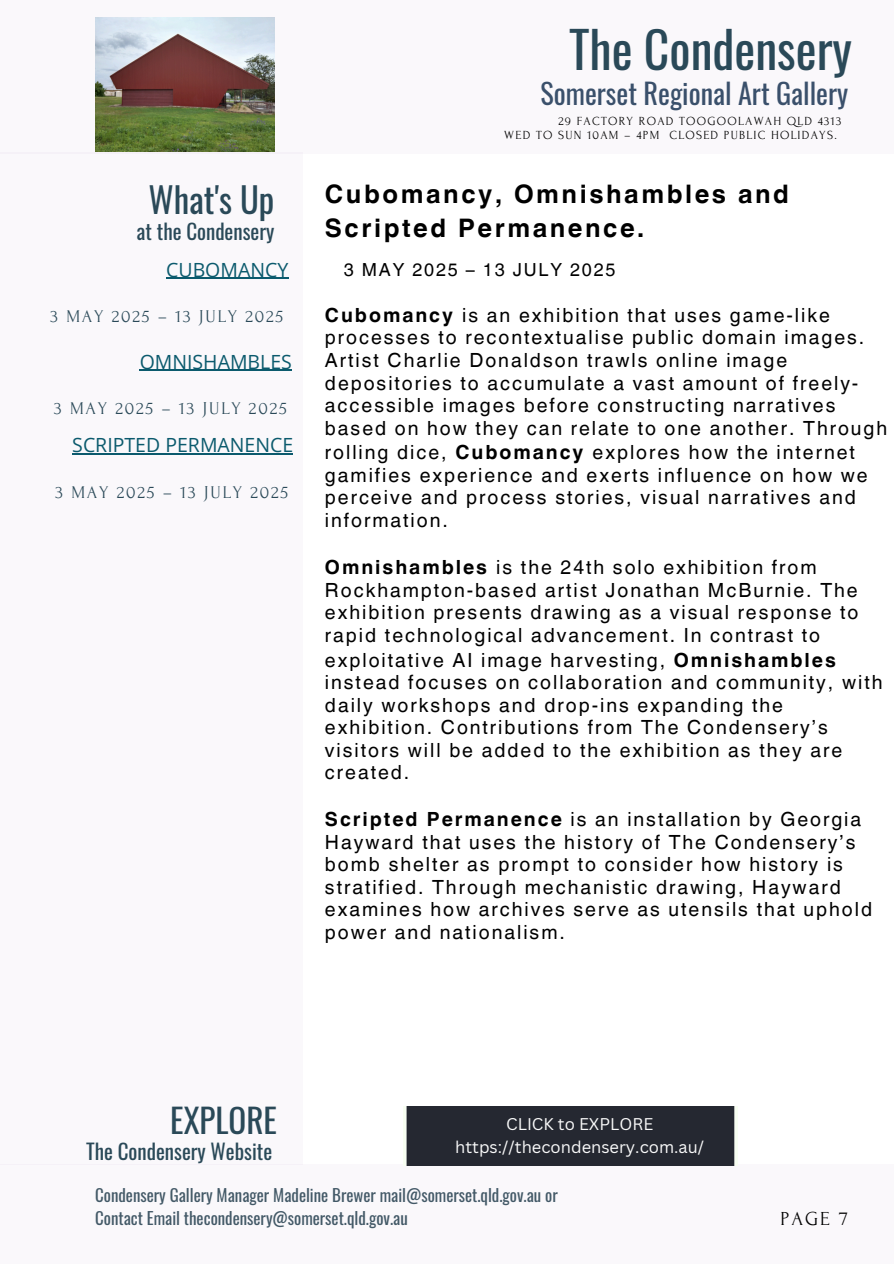
<style>
.page{position:relative;width:894px;height:1264px;background:#fff}
.page>*{position:absolute;margin:0;border:0;box-sizing:border-box;transform-origin:0 0}
.t1{font:49.65px "Oswald";color:#2a4958}
.t2{font:34.65px "Oswald";color:#2a4958}
.t3{font:33px "Oswald";color:#2a4958}
.t4{font:28.2px "Oswald";color:#3a506b}
.t5{font:700 25.5px/33.8px "Helvetica World";letter-spacing:.1em;color:#000}
.t6{font:21px "Oswald";color:#2a4958}
.t7{font:19.8px "Forum";color:#000}
.t8{font:19.5px/22.5px "Helvetica World";letter-spacing:.1em;color:#000}
.t9{font:19.5px "Open Sans";color:#0b5a6d}
.t10{font:18px "Helvetica World";letter-spacing:.1em;color:#000}
.t11{font:17.85px "Forum";letter-spacing:.1em;color:#2a4958}
.t12{font:16.8px "Oswald";color:#435967}
.t13{font:16.5px/22.5px "Canva Sans";color:#fafafa;text-align:center}
.t14{font:12.3px "Forum";letter-spacing:.1em;color:#000}
.s1{font-weight:700}
</style>
<div class="page">
<div style="left:0;top:152px;width:303px;height:1012px;background:#faf8fb"></div>
<div style="left:0;top:1164px;width:893px;height:99px;background:#faf8fb"></div>
<div style="left:0;top:0;width:893px;height:153px;background:#faf8fb"></div>
<img style="left:95px;top:18px;width:179px;height:134px">
<div style="left:403px;top:1106px;width:334px;height:59px;background:#252831"></div>
<hr style="left:72px;top:453px;width:221px;height:1px;background:#0b5a6d">
<hr style="left:140px;top:370px;width:152px;height:1px;background:#0b5a6d">
<hr style="left:166px;top:278px;width:122px;height:1px;background:#0b5a6d">
<p class="t2" style="left:148px;top:172px;width:127px">What's Up</p>
<p class="t6" style="left:137px;top:215px;width:139px">at the Condensery</p>
<p class="t1" style="left:569px;top:10px;width:284px">The Condensery</p>
<p class="t14" style="left:558px;top:115px;width:284px">29 FACTORY ROAD TOOGOOLAWAH QLD 4313</p>
<h5 class="t14" style="left:504px;top:129px;width:334px">WED TO SUN 10AM – 4PM CLOSED PUBLIC HOLIDAYS.</h5>
<h4 class="t4" style="left:540px;top:71px;width:309px">Somerset Regional Art Gallery</h4>
<h5 class="t5" style="left:325px;top:174px;width:465px">Cubomancy, Omnishambles and<br>Scripted Permanence.</h5>
<p class="t9" style="left:166px;top:256px;width:124px">CUBOMANCY</p>
<p class="t10" style="left:344px;top:259px;width:273px">3 MAY 2025 – 13 JULY 2025</p>
<p class="t11" style="left:51px;top:307px;width:234px">3 MAY 2025 – 13 JULY 2025</p>
<h6 class="t8" style="left:325px;top:304px;width:563px"><span class="s1">Cubomancy</span> is an exhibition that uses game-like processes to recontextualise public domain images.<br>Artist Charlie Donaldson trawls online image depositories to accumulate a vast amount of freely&shy;accessible images before constructing narratives based on how they can relate to one another. Through</h6>
<h6 class="t8" style="left:325px;top:441px;width:544px">rolling dice, <span class="s1">Cubomancy</span> explores how the internet gamifies experience and exerts influence on how we perceive and process stories, visual narratives and information.</h6>
<p class="t8" style="left:325px;top:556px;width:535px"><span class="s1">Omnishambles</span> is the 24th solo exhibition from Rockhampton-based artist Jonathan McBurnie. The exhibition presents drawing as a visual response to rapid technological advancement. In contrast to</p>
<p class="t8" style="left:325px;top:648px;width:559px">exploitative AI image harvesting, <span class="s1">Omnishambles </span>instead focuses on collaboration and community, with daily workshops and drop-ins expanding the exhibition. Contributions from The Condensery’s visitors will be added to the exhibition as they are created.</p>
<p class="t8" style="left:325px;top:808px;width:548px"><span class="s1">Scripted Permanence</span> is an installation by Georgia Hayward that uses the history of The Condensery’s bomb shelter as prompt to consider how history is stratified. Through mechanistic drawing, Hayward examines how archives serve as utensils that uphold power and nationalism.</p>
<h5 class="t9" style="left:140px;top:348px;width:154px">OMNISHAMBLES</h5>
<h5 class="t11" style="left:54px;top:399px;width:234px">3 MAY 2025 – 13 JULY 2025</h5>
<h2 class="t9" style="left:72px;top:431px;width:222px">SCRIPTED PERMANENCE</h2>
<h6 class="t11" style="left:56px;top:482px;width:234px">3 MAY 2025 – 13 JULY 2025</h6>
<h6 class="t3" style="left:170px;top:1094px;width:108px">EXPLORE</h6>
<h6 class="t6" style="left:86px;top:1134px;width:187px">The Condensery Website</h6>
<h4 class="t13" style="left:455px;top:1112px;width:250px">CLICK to EXPLORE https://thecondensery.com.au/</h4>
<h6 class="t12" style="left:95px;top:1181px;width:464px">Condensery Gallery Manager Madeline Brewer mail@somerset.qld.gov.au or</h6>
<h1 class="t12" style="left:95px;top:1205px;width:314px">Contact Email thecondensery@somerset.qld.gov.au</h1>
<h3 class="t7" style="left:780px;top:1208px;width:69px">PAGE 7</h3>
</div>
